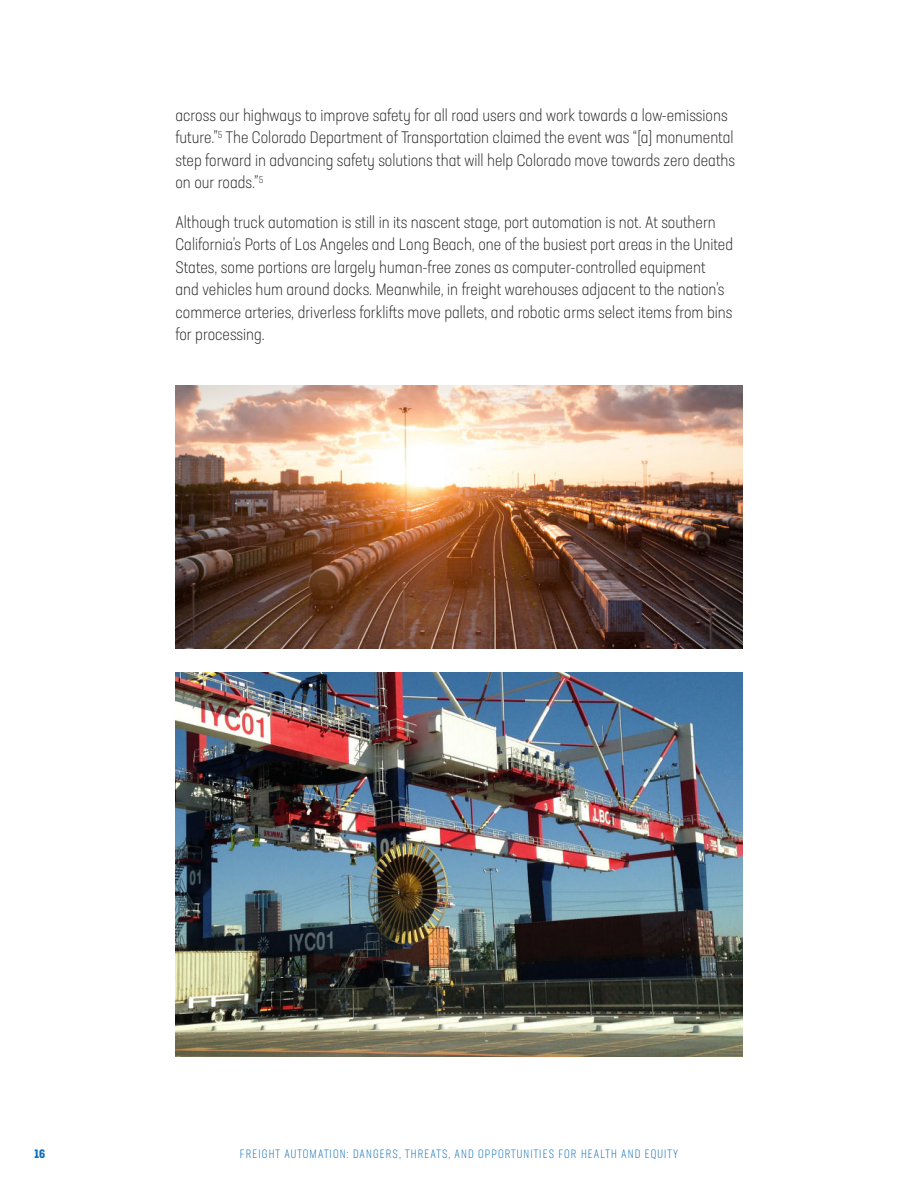
<style>
.page{position:relative;width:918px;height:1188px;background:#fff}
.page>*{position:absolute;margin:0;border:0;box-sizing:border-box;transform-origin:0 0}
.t1{font:300 condensed 16.5px/22.5px "Neusa Next Std";color:#231f20}
.t2{font:300 12px "Neusa Next Std Compact";letter-spacing:.09em;color:#0b6fb9}
.t3{font:700 condensed 12px "Neusa Next Std";color:#0b6fb9}
</style>
<div class="page">
<img style="left:176px;top:385px;width:566px;height:263px">
<img style="left:176px;top:673px;width:566px;height:383px">
<p class="t1" style="left:175px;top:105px;width:561px">across our highways to improve safety for all road users and work towards a low-emissions future.”<sup>5</sup> The Colorado Department of Transportation claimed the event was “[a] monumental step forward in advancing safety solutions that will help Colorado move towards zero deaths on our roads.”<sup>5</sup></p>
<p class="t1" style="left:175px;top:212px;width:559px">Although truck automation is still in its nascent stage, port automation is not. At southern California’s Ports of Los Angeles and Long Beach, one of the busiest port areas in the United States, some portions are largely human-free zones as computer-controlled equipment<br>and vehicles hum around docks. Meanwhile, in freight warehouses adjacent to the nation’s commerce arteries, driverless forklifts move pallets, and robotic arms select items from bins for processing.</p>
<p class="t3" style="left:35px;top:1148px;width:12px">16</p>
<p class="t2" style="left:240px;top:1148px;width:440px">FREIGHT AUTOMATION: DANGERS, THREATS, AND OPPORTUNITIES FOR HEALTH AND EQUITY</p>
</div>
